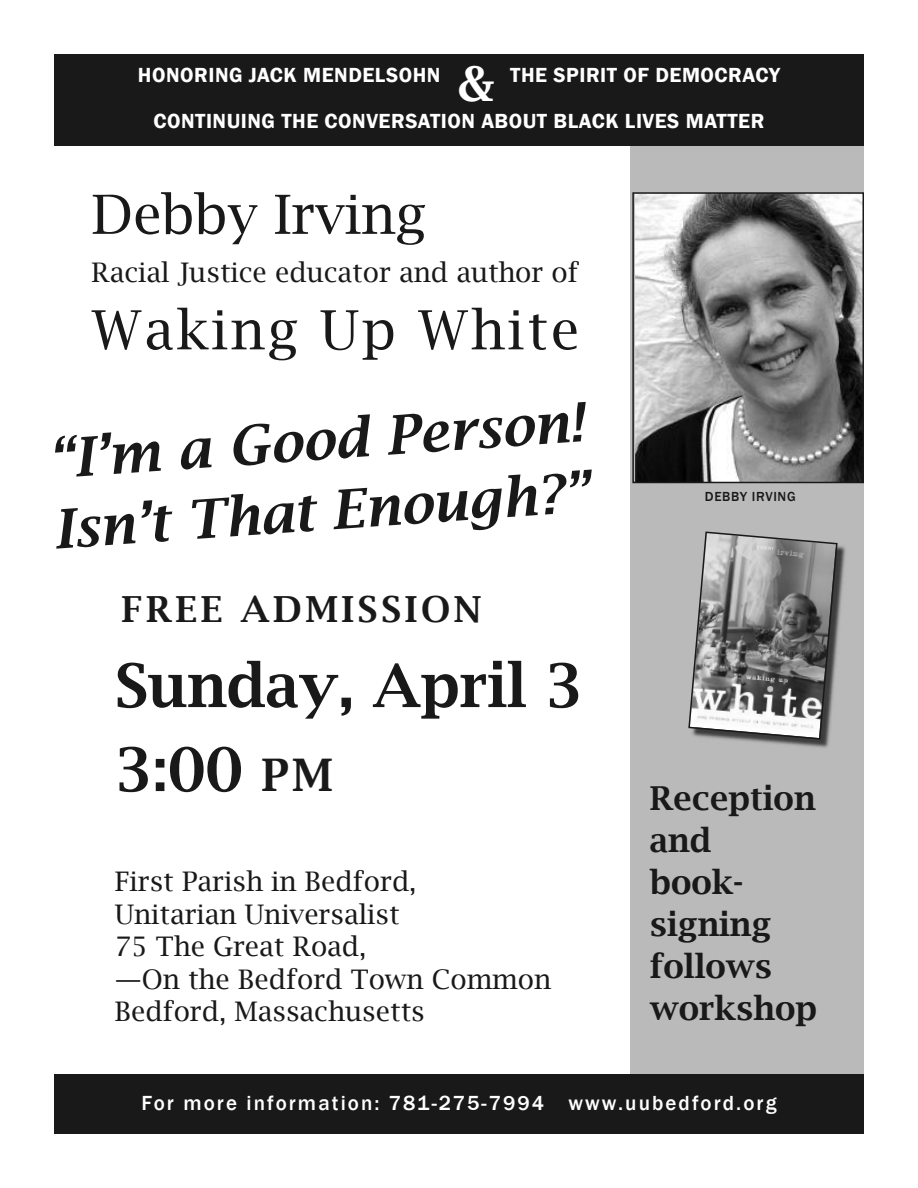
<style>
.page{position:relative;width:918px;height:1188px;background:#fff}
.page>*{position:absolute;margin:0;border:0;box-sizing:border-box;transform-origin:0 0}
.t1{font:600 60px/84px "Lucida Bright";color:#191919}
.t2{font:italic 600 54px/70.5px "Lucida Bright";color:#191919}
.t3{font:54px "Lucida Bright";letter-spacing:.05em;color:#191919}
.t4{font:54px "Lucida Bright";color:#191919}
.t5{font:600 48px "Lucida Bright";color:#fff}
.t6{font:600 36px "Lucida Bright";letter-spacing:.1em;color:#191919}
.t7{font:600 33px/42px "Lucida Bright";color:#191919}
.t8{font:27px/32.4px "Lucida Bright";color:#191919}
.t9{font:600 21px/46.2px "Franklin Gothic";letter-spacing:.025em;color:#fff}
.t10{font:500 21px "Franklin Gothic";letter-spacing:.1em;color:#fff}
.t11{font:500 13.5px "Franklin Gothic";letter-spacing:.05em;color:#191919}
.s1{font-size:45px}
</style>
<div class="page">
<div style="left:631px;top:140px;width:233px;height:994px;background:#bababa"></div>
<div style="left:54px;top:54px;width:810px;height:92px;background:#191919"></div>
<img style="left:738px;top:545px;width:108px;height:203px">
<svg style="left:688px;top:531px;width:150px;height:209px"></svg>
<img style="left:635px;top:195px;width:226px;height:285px">
<div style="left:632px;top:192px;width:232px;height:291px;border:2px solid #191919"></div>
<div style="left:54px;top:1075px;width:810px;height:59px;background:#191919"></div>
<h3 class="t5" style="left:458px;top:55px;width:38px">&amp;</h3>
<p class="t9" style="left:138px;top:52px;width:304px">HONORING JACK MENDELSOHN</p>
<p class="t9" style="left:154px;top:52px;width:628px;text-indent:357px">THE SPIRIT OF DEMOCRACY<br>CONTINUING THE CONVERSATION ABOUT BLACK LIVES MATTER</p>
<h2 class="t4" style="left:92px;top:182px;width:336px">Debby Irving</h2>
<p class="t8" style="left:92px;top:255px;width:489px">Racial Justice educator and author of</p>
<h2 class="t3" style="left:92px;top:297px;width:489px">Waking Up White</h2>
<h2 class="t2" style="left:46px;top:423px;width:538px;rotate:-4deg">“I’m a Good Person!<br>Isn’t That Enough?”</h2>
<h3 class="t6" style="left:122px;top:587px;width:362px">Free Admission</h3>
<h1 class="t1" style="left:115px;top:642px;width:469px">sunday, April 3<br>3:00 <span class="s1">pm</span></h1>
<p class="t8" style="left:115px;top:865px;width:438px">First Parish in Bedford,<br>Unitarian Universalist<br>75 The Great Road,<br>—On the Bedford Town Common<br>Bedford, Massachusetts</p>
<p class="t11" style="left:705px;top:489px;width:92px">Debby IrvIng</p>
<p class="t7" style="left:650px;top:776px;width:169px">reception and<br>book&shy;signing follows workshop</p>
<p class="t10" style="left:141px;top:1091px;width:637px">For more information: 781-275-7994 www.uubedford.org</p>
</div>
